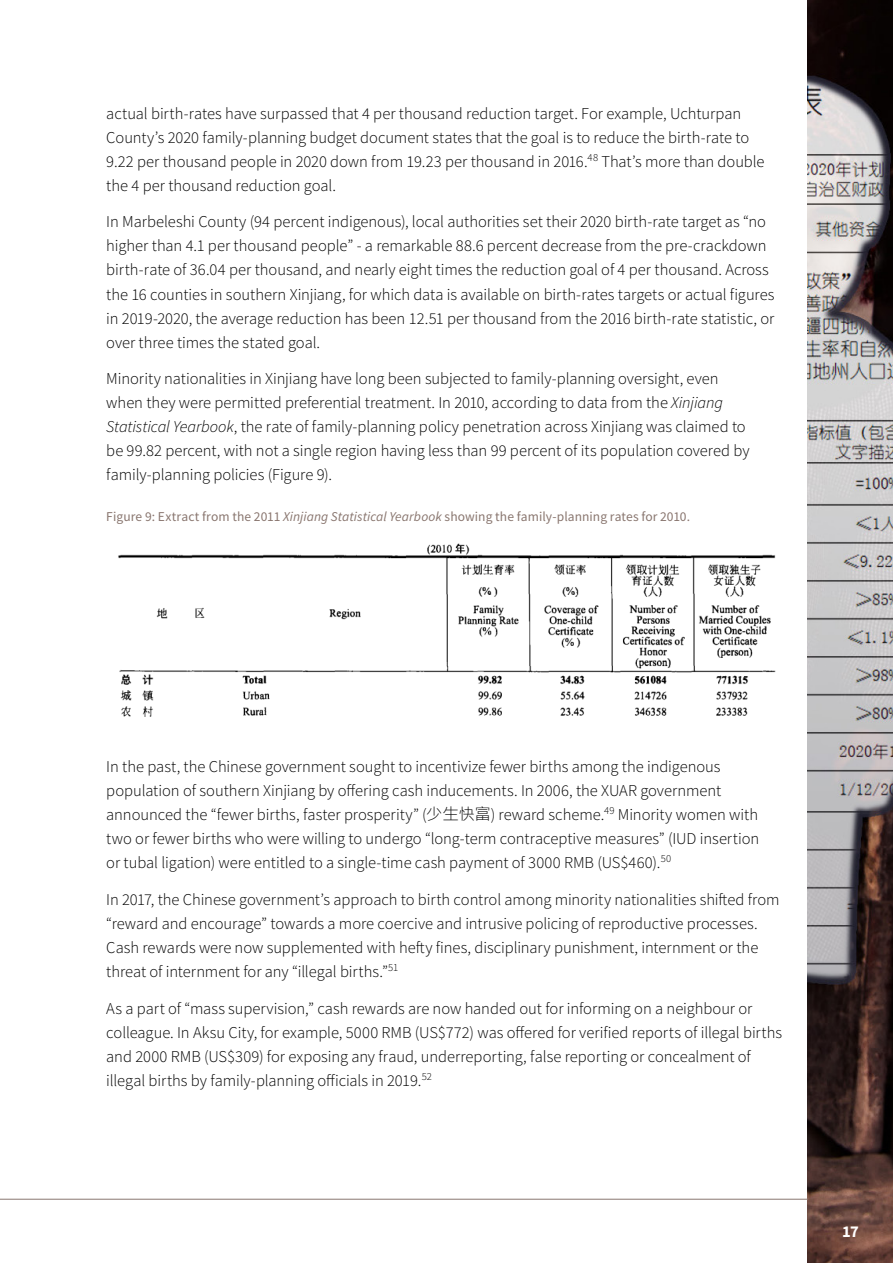
<style>
.page{position:relative;width:893px;height:1263px;background:#fff}
.page>*{position:absolute;margin:0;border:0;box-sizing:border-box;transform-origin:0 0}
.t1{font:300 16.5px/24px "Source Sans Pro";letter-spacing:-.005em;color:#000}
.t2{font:700 16.5px "Source Sans Pro";color:#fff}
.t3{font:13.5px "Source Sans Pro";letter-spacing:.005em;color:#89766f}
.s1{font-style:italic}
.s2{font-family:"Microsoft Jheng Hei"}
</style>
<div class="page">
<img style="left:808px;top:0;width:85px;height:1263px">
<img style="left:118px;top:543px;width:658px;height:174px">
<hr style="left:0;top:1199px;width:808px;height:1px;background:#89766f">
<p class="t1" style="left:106px;top:101px;width:660px">actual birth-rates have surpassed that 4 per thousand reduction target. For example, Uchturpan County’s 2020 family-planning budget document states that the goal is to reduce the birth-rate to 9.22 per thousand people in 2020 down from 19.23 per thousand in 2016.<sup>48</sup> That’s more than double the 4 per thousand reduction goal.</p>
<p class="t1" style="left:106px;top:210px;width:670px">In Marbeleshi County (94 percent indigenous), local authorities set their 2020 birth-rate target as “no higher than 4.1 per thousand people” - a remarkable 88.6 percent decrease from the pre-crackdown birth-rate of 36.04 per thousand, and nearly eight times the reduction goal of 4 per thousand. Across the 16 counties in southern Xinjiang, for which data is available on birth-rates targets or actual figures in 2019-2020, the average reduction has been 12.51 per thousand from the 2016 birth-rate statistic, or over three times the stated goal.</p>
<p class="t1" style="left:106px;top:367px;width:645px">Minority nationalities in Xinjiang have long been subjected to family-planning oversight, even when they were permitted preferential treatment. In 2010, according to data from the <span class="s1">Xinjiang Statistical Yearbook</span>, the rate of family-planning policy penetration across Xinjiang was claimed to be 99.82 percent, with not a single region having less than 99 percent of its population covered by family-planning policies (Figure 9).</p>
<p class="t3" style="left:106px;top:508px;width:585px">Figure 9: Extract from the 2011 <span class="s1">Xinjiang Statistical Yearbook</span> showing the family-planning rates for 2010.</p>
<p class="t1" style="left:106px;top:755px;width:655px">In the past, the Chinese government sought to incentivize fewer births among the indigenous population of southern Xinjiang by offering cash inducements. In 2006, the XUAR government announced the “fewer births, faster prosperity” (<span class="s2">少生快富</span>) reward scheme.<sup>49</sup> Minority women with two or fewer births who were willing to undergo “long-term contraceptive measures” (IUD insertion or tubal ligation) were entitled to a single-time cash payment of 3000 RMB (US$460).<sup>50</sup></p>
<p class="t1" style="left:106px;top:887px;width:675px">In 2017, the Chinese government’s approach to birth control among minority nationalities shifted from “reward and encourage” towards a more coercive and intrusive policing of reproductive processes.<br>Cash rewards were now supplemented with hefty fines, disciplinary punishment, internment or the threat of internment for any “illegal births.”<sup>51</sup></p>
<p class="t1" style="left:106px;top:996px;width:677px">As a part of “mass supervision,” cash rewards are now handed out for informing on a neighbour or colleague. In Aksu City, for example, 5000 RMB (US$772) was offered for verified reports of illegal births and 2000 RMB (US$309) for exposing any fraud, underreporting, false reporting or concealment of illegal births by family-planning officials in 2019.<sup>52</sup></p>
<p class="t2" style="left:842px;top:1220px;width:18px">17</p>
</div>
